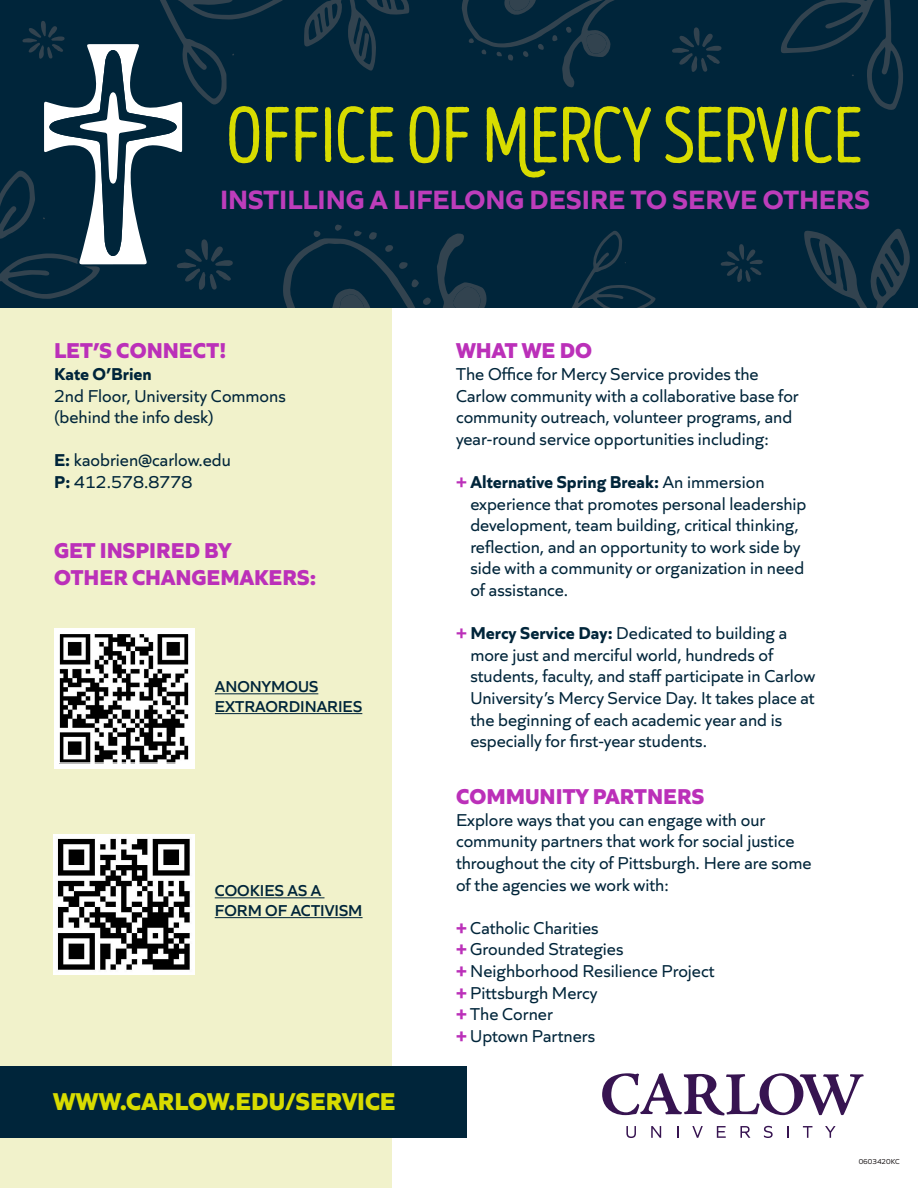
<style>
.page{position:relative;width:918px;height:1188px;background:#fff}
.page>*{position:absolute;margin:0;border:0;box-sizing:border-box;transform-origin:0 0}
.t1{font:700 27.75px "Quiet Sans";color:#bd3dbb}
.t2{font:800 25.5px "Quiet Sans";color:#d8dc00}
.t3{font:800 22.5px/27px "Quiet Sans";color:#bb30b9}
.t4{font:18px/21.6px "Quiet Sans";color:#00253a}
.t5{font:700 18px "Quiet Sans";color:#00253a}
.t6{font:600 16.5px/19.8px "Quiet Sans";color:#00253a}
.t7{font:7.5px "Quiet Sans";color:#231f20}
.s1{font-weight:700}
.s2{font-weight:700;color:#bb30b9}
.s3{font-weight:800;color:#bb30b9}
</style>
<div class="page">
<div style="left:0;top:0;width:918px;height:308px;background:#00253a"></div>
<svg style="left:602px;top:1073px;width:262px;height:42px"></svg>
<svg style="left:626px;top:1126px;width:10px;height:12px"></svg>
<svg style="left:651px;top:1126px;width:10px;height:12px"></svg>
<svg style="left:677px;top:1126px;width:1px;height:12px"></svg>
<svg style="left:692px;top:1126px;width:11px;height:12px"></svg>
<svg style="left:717px;top:1126px;width:9px;height:12px"></svg>
<svg style="left:740px;top:1126px;width:10px;height:12px"></svg>
<svg style="left:764px;top:1126px;width:9px;height:12px"></svg>
<svg style="left:787px;top:1126px;width:2px;height:12px"></svg>
<svg style="left:803px;top:1126px;width:9px;height:12px"></svg>
<svg style="left:825px;top:1126px;width:11px;height:12px"></svg>
<svg style="left:804px;top:229px;width:106px;height:79px"></svg>
<svg style="left:665px;top:0;width:238px;height:164px"></svg>
<svg style="left:0;top:0;width:656px;height:308px"></svg>
<svg style="left:720px;top:244px;width:43px;height:38px"></svg>
<div style="left:0;top:308px;width:392px;height:880px;background:#f1f2cb"></div>
<hr style="left:215px;top:693px;width:103px;height:1px;background:#00253a">
<hr style="left:215px;top:713px;width:147px;height:1px;background:#00253a">
<img style="left:54px;top:834px;width:141px;height:141px">
<hr style="left:215px;top:897px;width:110px;height:1px;background:#00253a">
<hr style="left:215px;top:917px;width:148px;height:1px;background:#00253a">
<div style="left:0;top:1067px;width:466px;height:71px;background:#00253a"></div>
<div style="left:54px;top:628px;width:141px;height:141px;background:#fff"></div>
<img style="left:60px;top:635px;width:128px;height:127px">
<div style="left:58px;top:633px;width:132px;height:131px;border:1px solid #fff"></div>
<p class="t1" style="left:220px;top:178px;width:652px">INSTILLING A LIFELONG DESIRE TO SERVE OTHERS</p>
<p class="t3" style="left:54px;top:335px;width:174px">LET’S CONNECT!</p>
<p class="t5" style="left:54px;top:360px;width:99px">Kate O’Brien</p>
<p class="t4" style="left:54px;top:384px;width:233px">2nd Floor, University Commons</p>
<p class="t4" style="left:54px;top:405px;width:161px">(behind the info desk)</p>
<p class="t4" style="left:54px;top:448px;width:178px"><span class="s1">E:</span> kaobrien@carlow.edu</p>
<p class="t4" style="left:54px;top:470px;width:140px"><span class="s1">P:</span> 412.578.8778</p>
<p class="t3" style="left:54px;top:535px;width:264px">GET INSPIRED BY<br>OTHER CHANGEMAKERS:</p>
<p class="t6" style="left:215px;top:675px;width:105px">ANONYMOUS</p>
<p class="t6" style="left:215px;top:695px;width:149px">EXTRAORDINARIES</p>
<p class="t6" style="left:215px;top:879px;width:149px">COOKIES AS A<br>FORM OF ACTIVISM</p>
<p class="t2" style="left:53px;top:1081px;width:344px">WWW.CARLOW.EDU/SERVICE</p>
<p class="t3" style="left:456px;top:335px;width:137px">WHAT WE DO</p>
<p class="t4" style="left:456px;top:362px;width:304px">The Office for Mercy Service provides the</p>
<p class="t4" style="left:456px;top:384px;width:344px">Carlow community with a collaborative base for</p>
<p class="t4" style="left:456px;top:405px;width:338px">community outreach, volunteer programs, and</p>
<p class="t4" style="left:456px;top:427px;width:314px">year-round service opportunities including:</p>
<p class="t4" style="left:470px;top:470px;width:338px;text-indent:-14px"><span class="s2">+</span> <span class="s1">Alternative Spring Break:</span> An immersion experience that promotes personal leadership development, team building, critical thinking, reflection, and an opportunity to work side by side with a community or organization in need of assistance.</p>
<p class="t4" style="left:470px;top:621px;width:346px;text-indent:-14px"><span class="s2">+</span> <span class="s1">Mercy Service Day:</span> Dedicated to building a more just and merciful world, hundreds of students, faculty, and staff participate in Carlow University’s Mercy Service Day. It takes place at the beginning of each academic year and is especially for first-year students.</p>
<p class="t3" style="left:456px;top:781px;width:250px">COMMUNITY PARTNERS</p>
<p class="t4" style="left:456px;top:808px;width:311px">Explore ways that you can engage with our</p>
<p class="t4" style="left:456px;top:829px;width:340px">community partners that work for social justice</p>
<p class="t4" style="left:456px;top:851px;width:357px">throughout the city of Pittsburgh. Here are some of the agencies we work with:</p>
<p class="t4" style="left:456px;top:916px;width:144px"><span class="s3">+</span> Catholic Charities</p>
<p class="t4" style="left:456px;top:937px;width:169px"><span class="s3">+</span> Grounded Strategies</p>
<p class="t4" style="left:456px;top:959px;width:260px"><span class="s3">+</span> Neighborhood Resilience Project</p>
<p class="t4" style="left:456px;top:981px;width:143px"><span class="s3">+</span> Pittsburgh Mercy</p>
<p class="t4" style="left:456px;top:1002px;width:98px"><span class="s3">+</span> The Corner</p>
<p class="t4" style="left:456px;top:1024px;width:141px"><span class="s3">+</span> Uptown Partners</p>
<p class="t7" style="left:859px;top:1156px;width:42px">0603420KC</p>
</div>
